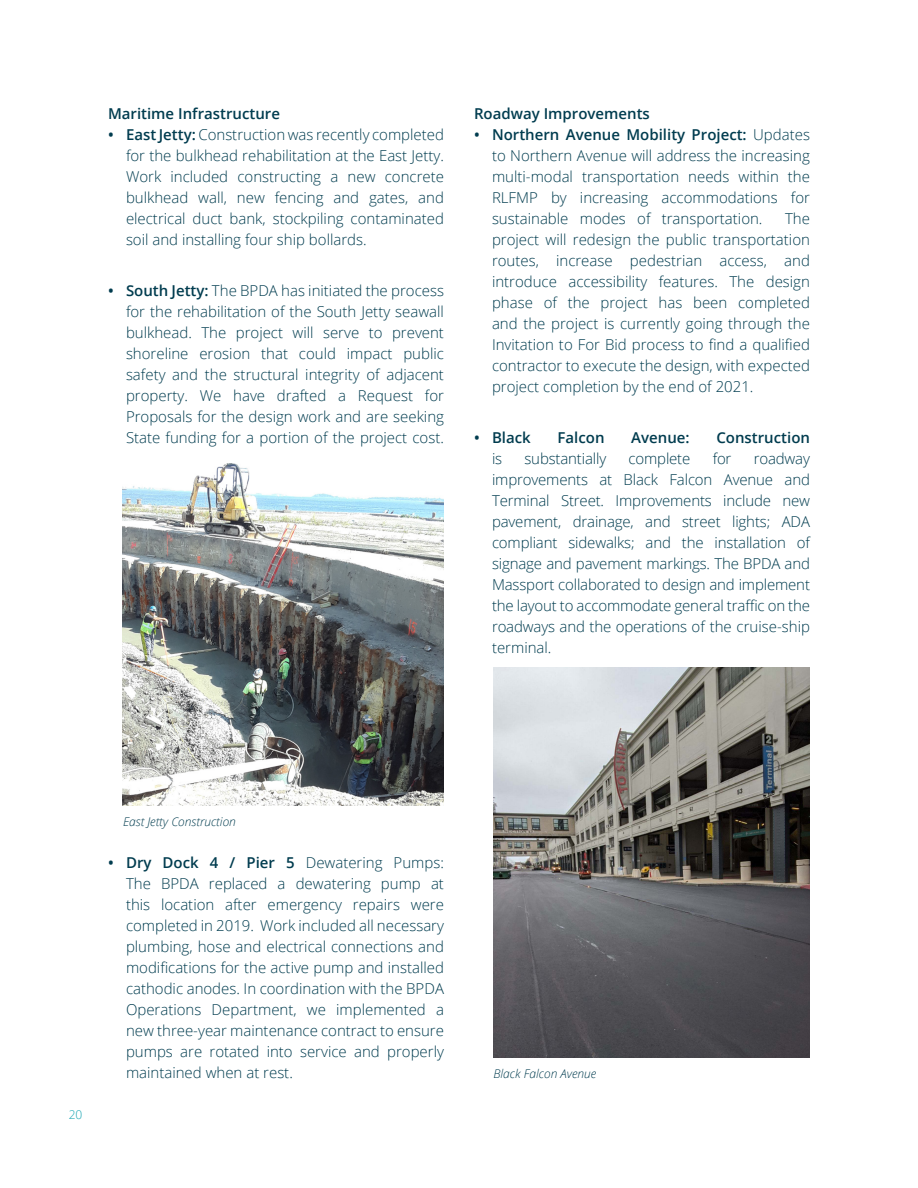
<style>
.page{position:relative;width:918px;height:1188px;background:#fff}
.page>*{position:absolute;margin:0;border:0;box-sizing:border-box;transform-origin:0 0}
.t1{font:300 15px/21px "Open Sans";color:#013c4f;text-align:justify}
.Body{font:600 15px "Open Sans";color:#013c4f}
.t2{font:italic 300 12px "Open Sans";color:#013c4f}
.t3{font:300 12px "Open Sans";color:#1ca6b3}
.s1{font-weight:600}
</style>
<div class="page">
<img style="left:122px;top:463px;width:322px;height:343px">
<img style="left:493px;top:668px;width:317px;height:390px">
<p class="Body" style="left:108px;top:104px;width:174px">Maritime Infrastructure</p>
<p class="t1" style="left:126px;top:124px;width:320px;text-indent:-18px"><span class="s1">• East Jetty:</span> Construction was recently completed for the bulkhead rehabilitation at the East Jetty.<br>Work included constructing a new concrete bulkhead wall, new fencing and gates, and electrical duct bank, stockpiling contaminated soil and installing four ship bollards.</p>
<p class="t1" style="left:126px;top:280px;width:320px;text-indent:-18px"><span class="s1">• South Jetty:</span> The BPDA has initiated the process for the rehabilitation of the South Jetty seawall bulkhead. The project will serve to prevent shoreline erosion that could impact public safety and the structural integrity of adjacent property. We have drafted a Request for Proposals for the design work and are seeking State funding for a portion of the project cost.</p>
<p class="Body" style="left:474px;top:104px;width:177px">Roadway Improvements</p>
<p class="t1" style="left:492px;top:124px;width:320px;text-indent:-18px"><span class="s1">• Northern Avenue Mobility Project:</span> Updates to Northern Avenue will address the increasing multi-modal transportation needs within the RLFMP by increasing accommodations for sustainable modes of transportation.</p>
<p class="t1" style="left:492px;top:208px;width:320px;text-indent:293px">The project will redesign the public transportation routes, increase pedestrian access, and introduce accessibility features. The design phase of the project has been completed and the project is currently going through the Invitation to For Bid process to find a qualified contractor to execute the design, with expected project completion by the end of 2021.</p>
<p class="Body" style="left:474px;top:428px;width:58px">• Black</p>
<p class="Body" style="left:558px;top:428px;width:48px">Falcon</p>
<p class="Body" style="left:631px;top:428px;width:60px">Avenue:</p>
<p class="Body" style="left:716px;top:428px;width:95px">Construction</p>
<p class="t1" style="left:492px;top:448px;width:12px">is</p>
<p class="t1" style="left:524px;top:448px;width:83px">substantially</p>
<p class="t1" style="left:629px;top:448px;width:63px">complete</p>
<p class="t1" style="left:713px;top:448px;width:20px">for</p>
<p class="t1" style="left:492px;top:448px;width:320px;text-indent:262px">roadway improvements at Black Falcon Avenue and Terminal Street. Improvements include new pavement, drainage, and street lights; ADA compliant sidewalks; and the installation of signage and pavement markings. The BPDA and Massport collaborated to design and implement the layout to accommodate general traffic on the roadways and the operations of the cruise-ship terminal.</p>
<p class="t3" style="left:69px;top:1106px;width:15px">20</p>
<p class="t2" style="left:123px;top:814px;width:115px">East Jetty Construction</p>
<p class="t1" style="left:126px;top:852px;width:320px;text-indent:-18px"><span class="s1">• Dry Dock 4 / Pier 5</span> Dewatering Pumps:<br>The BPDA replaced a dewatering pump at this location after emergency repairs were completed in 2019. Work included all necessary plumbing, hose and electrical connections and modifications for the active pump and installed cathodic anodes. In coordination with the BPDA Operations Department, we implemented a new three-year maintenance contract to ensure pumps are rotated into service and properly maintained when at rest.</p>
<p class="t2" style="left:494px;top:1065px;width:104px">Black Falcon Avenue</p>
</div>
